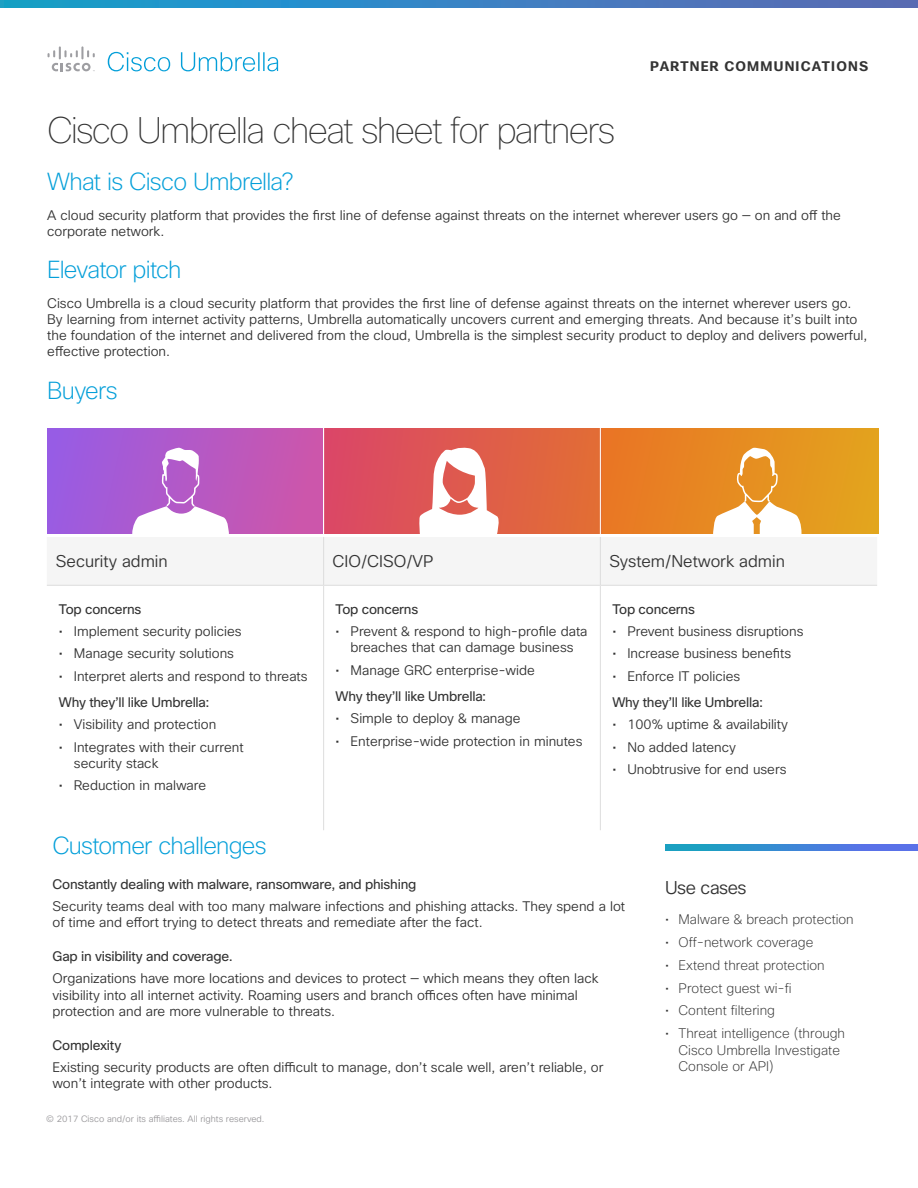
<style>
.page{position:relative;width:918px;height:1188px;background:#fff}
.page>*{position:absolute;margin:0;border:0;box-sizing:border-box;transform-origin:0 0}
.t1{font:100 36px "Cisco Sans";letter-spacing:-.05em;color:#333}
.Subhead_blue{font:200 24px "Cisco Sans";letter-spacing:-.03em;color:#049fd9}
.Side_Header{font:300 18px "Cisco Sans";letter-spacing:-.03em;color:#333}
.Body{font:300 16.5px "Cisco Sans";color:#333}
.Body-2{font:300 13.5px/16.2px "Cisco Sans";color:#333}
.Lead_Sentence{font:13.5px "Cisco Sans";letter-spacing:-.015em;color:#333}
.t2{font:200 13.5px/16.2px "Cisco Sans";color:#333}
.t3{font:700 13.5px "Cisco Sans";letter-spacing:.09em;color:#333}
.t4{font:300 9px "Cisco Sans";color:#99989b}
</style>
<div class="page">
<div style="left:47px;top:429px;width:276px;height:105px;background:linear-gradient(to right,#955ce7,#cc56aa)"></div>
<div style="left:601px;top:429px;width:277px;height:105px;background:linear-gradient(to right,#ea7425,#e3a31e)"></div>
<div style="left:324px;top:429px;width:277px;height:105px;background:linear-gradient(to right,#da4568,#e26d35)"></div>
<svg style="left:48px;top:46px;width:47px;height:25px"></svg>
<svg style="left:108px;top:52px;width:62px;height:19px"></svg>
<svg style="left:181px;top:52px;width:97px;height:19px"></svg>
<svg style="left:0;top:0;width:918px;height:8px;background:#3884c2"></svg>
<hr style="left:600px;top:361px;width:1px;height:175px;background:#fff">
<hr style="left:323px;top:586px;width:1px;height:244px;background:#ddd">
<hr style="left:600px;top:586px;width:1px;height:244px;background:#ddd">
<hr style="left:47px;top:585px;width:277px;height:1px;background:#ddd">
<hr style="left:324px;top:585px;width:276px;height:1px;background:#ddd">
<hr style="left:600px;top:585px;width:277px;height:1px;background:#ddd">
<svg style="left:47px;top:447px;width:830px;height:138px"></svg>
<svg style="left:665px;top:845px;width:253px;height:6px;background:#3b87d5"></svg>
<p class="t3" style="left:650px;top:57px;width:219px">PARTNER COMMUNICATIONS</p>
<p class="t1" style="left:47px;top:108px;width:570px">Cisco Umbrella cheat sheet for partners</p>
<p class="Subhead_blue" style="left:47px;top:166px;width:248px">What is Cisco Umbrella?</p>
<p class="Body-2" style="left:47px;top:207px;width:795px">A cloud security platform that provides the first line of defense against threats on the internet wherever users go — on and off the corporate network.</p>
<p class="Subhead_blue" style="left:47px;top:254px;width:136px">Elevator pitch</p>
<p class="Body-2" style="left:47px;top:295px;width:822px">Cisco Umbrella is a cloud security platform that provides the first line of defense against threats on the internet wherever users go.<br>By learning from internet activity patterns, Umbrella automatically uncovers current and emerging threats. And because it’s built into the foundation of the internet and delivered from the cloud, Umbrella is the simplest security product to deploy and delivers powerful, effective protection.</p>
<p class="Subhead_blue" style="left:47px;top:375px;width:72px">Buyers</p>
<p class="Body" style="left:56px;top:551px;width:113px">Security admin</p>
<p class="Body" style="left:333px;top:551px;width:102px">CIO/CISO/VP</p>
<p class="Body" style="left:609px;top:551px;width:177px">System/Network admin</p>
<p class="Lead_Sentence" style="left:59px;top:601px;width:84px">Top concerns</p>
<p class="Body-2" style="left:59px;top:624px;width:184px">• Implement security policies</p>
<p class="Body-2" style="left:59px;top:646px;width:177px">• Manage security solutions</p>
<p class="Body-2" style="left:59px;top:668px;width:250px">• Interpret alerts and respond to threats</p>
<p class="Lead_Sentence" style="left:59px;top:694px;width:152px">Why they’ll like Umbrella:</p>
<p class="Body-2" style="left:59px;top:717px;width:159px">• Visibility and protection</p>
<p class="Body-2" style="left:74px;top:739px;width:171px;text-indent:-15px">• Integrates with their current security stack</p>
<p class="Body-2" style="left:59px;top:778px;width:149px">• Reduction in malware</p>
<p class="Lead_Sentence" style="left:336px;top:601px;width:84px">Top concerns</p>
<p class="Body-2" style="left:336px;top:624px;width:253px;text-align:center">• Prevent &amp; respond to high-profile data breaches that can damage business</p>
<p class="Body-2" style="left:336px;top:662px;width:201px">• Manage GRC enterprise-wide</p>
<p class="Lead_Sentence" style="left:336px;top:688px;width:152px">Why they’ll like Umbrella:</p>
<p class="Body-2" style="left:336px;top:711px;width:186px">• Simple to deploy &amp; manage</p>
<p class="Body-2" style="left:336px;top:733px;width:248px">• Enterprise-wide protection in minutes</p>
<p class="Lead_Sentence" style="left:612px;top:601px;width:84px">Top concerns</p>
<p class="Body-2" style="left:612px;top:624px;width:193px">• Prevent business disruptions</p>
<p class="Body-2" style="left:612px;top:646px;width:180px">• Increase business benefits</p>
<p class="Body-2" style="left:612px;top:668px;width:129px">• Enforce IT policies</p>
<p class="Lead_Sentence" style="left:612px;top:694px;width:152px">Why they’ll like Umbrella:</p>
<p class="Body-2" style="left:612px;top:717px;width:177px">• 100% uptime &amp; availability</p>
<p class="Body-2" style="left:612px;top:739px;width:125px">• No added latency</p>
<p class="Body-2" style="left:612px;top:761px;width:176px">• Unobtrusive for end users</p>
<p class="Subhead_blue" style="left:53px;top:831px;width:216px">Customer challenges</p>
<p class="Lead_Sentence" style="left:53px;top:875px;width:365px">Constantly dealing with malware, ransomware, and phishing</p>
<p class="Body-2" style="left:53px;top:898px;width:574px">Security teams deal with too many malware infections and phishing attacks. They spend a lot of time and effort trying to detect threats and remediate after the fact.</p>
<p class="Lead_Sentence" style="left:53px;top:948px;width:182px">Gap in visibility and coverage.</p>
<p class="Body-2" style="left:53px;top:971px;width:548px">Organizations have more locations and devices to protect — which means they often lack visibility into all internet activity. Roaming users and branch offices often have minimal protection and are more vulnerable to threats.</p>
<p class="Lead_Sentence" style="left:53px;top:1037px;width:70px">Complexity</p>
<p class="Body-2" style="left:53px;top:1060px;width:553px">Existing security products are often difficult to manage, don’t scale well, aren’t reliable, or won’t integrate with other products.</p>
<p class="t4" style="left:46px;top:1113px;width:220px">© 2017 Cisco and/or its affiliates. All rights reserved.</p>
<p class="Side_Header" style="left:665px;top:876px;width:83px">Use cases</p>
<p class="t2" style="left:665px;top:911px;width:190px">• Malware &amp; breach protection</p>
<p class="t2" style="left:665px;top:934px;width:150px">• Off-network coverage</p>
<p class="t2" style="left:665px;top:957px;width:161px">• Extend threat protection</p>
<p class="t2" style="left:665px;top:980px;width:128px">• Protect guest wi-fi</p>
<p class="t2" style="left:665px;top:1003px;width:111px">• Content filtering</p>
<p class="t2" style="left:679px;top:1026px;width:168px;text-indent:-14px">• Threat intelligence (through<br>Cisco Umbrella Investigate<br>Console or API)</p>
</div>
